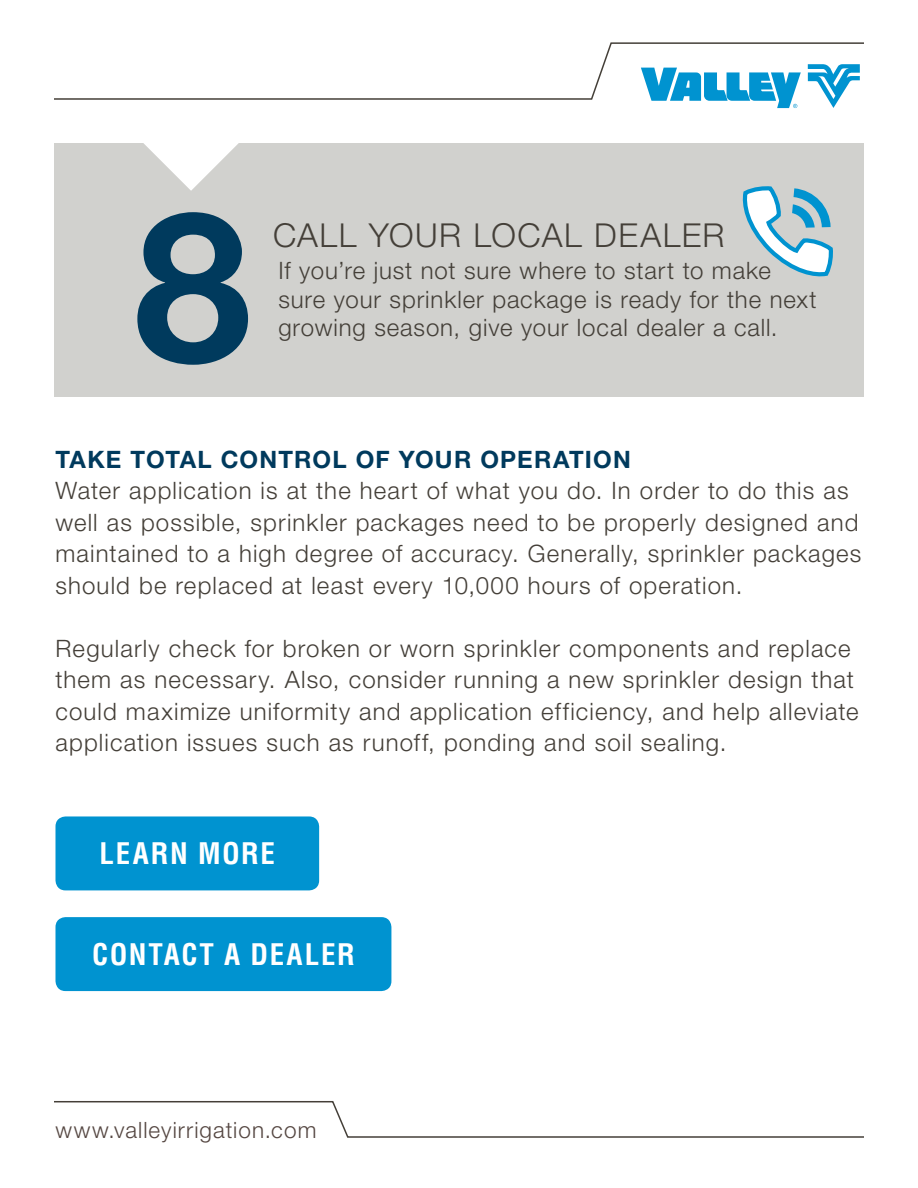
<style>
.page{position:relative;width:918px;height:1188px;background:#fff}
.page>*{position:absolute;margin:0;border:0;box-sizing:border-box;transform-origin:0 0}
.t1{font:700 209.55px "Helvetica Neue LT Std";color:#003a5d}
.t2{font:300 33px "Helvetica Neue LT Std";letter-spacing:.045em;color:#443f38}
.t3{font:700 condensed 29.1px "Helvetica LT Std";letter-spacing:.055em;color:#fff}
.t4{font:300 24px/31.5px "Helvetica Neue LT Std";letter-spacing:.045em;color:#443f38}
.t5{font:700 24px "Helvetica Neue LT Std";letter-spacing:.05em;color:#003a5d}
.t6{font:300 22.5px "Helvetica Neue LT Std";letter-spacing:.05em;color:#554742}
</style>
<div class="page">
<svg style="left:828px;top:100px;width:11px;height:8px"></svg>
<svg style="left:651px;top:100px;width:147px;height:8px"></svg>
<svg style="left:54px;top:1101px;width:810px;height:37px"></svg>
<svg style="left:54px;top:42px;width:810px;height:58px"></svg>
<div style="left:54px;top:144px;width:810px;height:253px;background:#d1d1ce"></div>
<svg style="left:142px;top:143px;width:98px;height:48px"></svg>
<div style="left:55px;top:816px;width:264px;height:74px;background:#0093d0;border-radius:10px"></div>
<div style="left:55px;top:917px;width:336px;height:74px;background:#0093d0;border-radius:10px"></div>
<svg style="left:742px;top:186px;width:91px;height:91px"></svg>
<h1 class="t1" style="left:134px;top:158px;width:118px">8</h1>
<h2 class="t2" style="left:273px;top:215px;width:453px">CALL YOUR LOCAL DEALER</h2>
<p class="t4" style="left:278px;top:256px;width:540px;line-height:28.5px">If you’re just not sure where to start to make sure your sprinkler package is ready for the next growing season, give your local dealer a call.</p>
<p class="t5" style="left:56px;top:444px;width:577px">TAKE TOTAL CONTROL OF YOUR OPERATION</p>
<p class="t4" style="left:56px;top:475px;width:807px">Water application is at the heart of what you do. In order to do this as well as possible, sprinkler packages need to be properly designed and maintained to a high degree of accuracy. Generally, sprinkler packages should be replaced at least every 10,000 hours of operation.</p>
<p class="t4" style="left:56px;top:632px;width:805px">Regularly check for broken or worn sprinkler components and replace them as necessary. Also, consider running a new sprinkler design that could maximize uniformity and application efficiency, and help alleviate application issues such as runoff, ponding and soil sealing.</p>
<p class="t3" style="left:100px;top:835px;width:177px">LEARN MORE</p>
<p class="t3" style="left:92px;top:936px;width:264px">CONTACT A DEALER</p>
<p class="t6" style="left:56px;top:1116px;width:262px">www.valleyirrigation.com</p>
</div>
